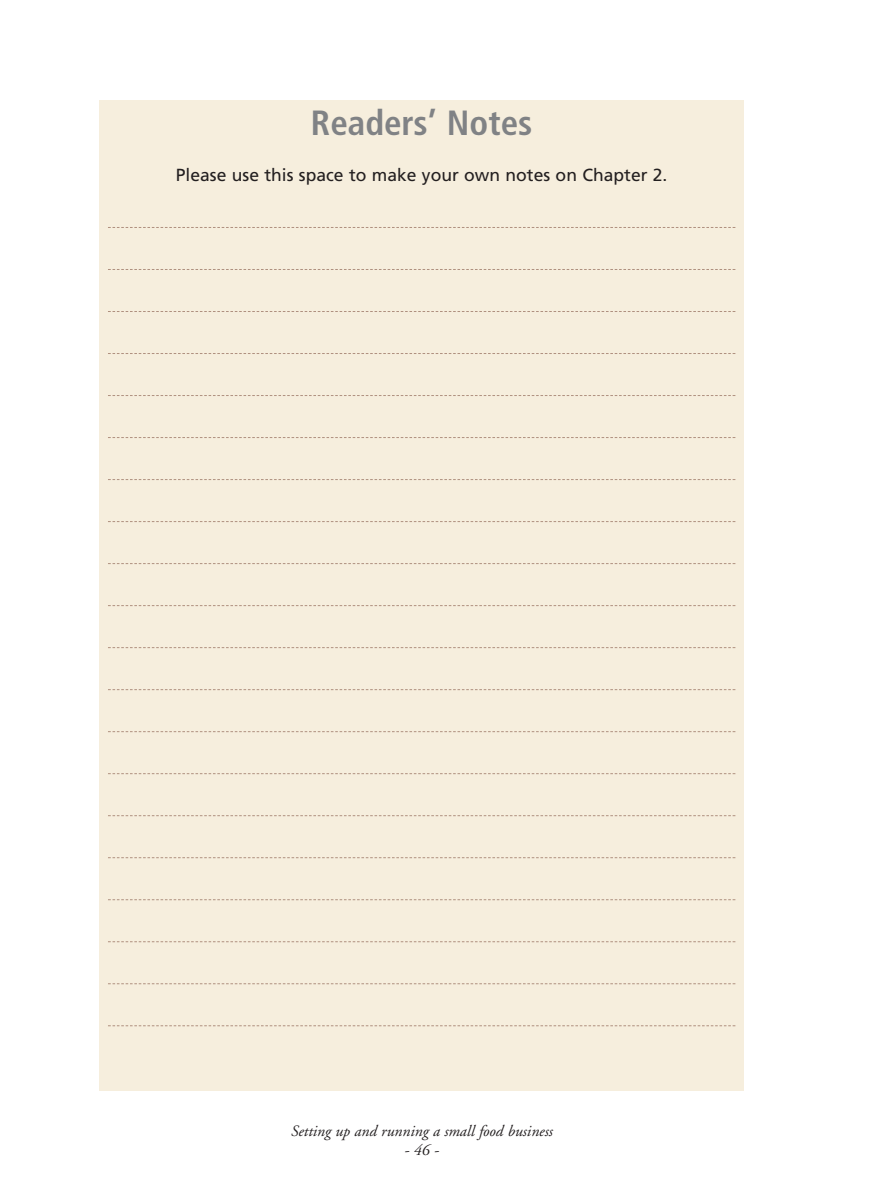
<style>
.page{position:relative;width:893px;height:1191px;background:#fff}
.page>*{position:absolute;margin:0;border:0;box-sizing:border-box;transform-origin:0 0}
.t1{font:700 condensed 35px "Frutiger";color:#808285}
.t2{font:17.5px "Frutiger";color:#231f20}
.t3{font:italic 15.75px "Adobe Garamond";color:#231f20}
</style>
<div class="page">
<div style="left:99px;top:100px;width:645px;height:990px;background:#f6eedd"></div>
<svg style="left:108px;top:227px;width:627px;height:1px"></svg>
<svg style="left:108px;top:269px;width:627px;height:1px"></svg>
<svg style="left:108px;top:311px;width:627px;height:1px"></svg>
<svg style="left:108px;top:353px;width:627px;height:1px"></svg>
<svg style="left:108px;top:395px;width:627px;height:1px"></svg>
<svg style="left:108px;top:437px;width:627px;height:1px"></svg>
<svg style="left:108px;top:479px;width:627px;height:1px"></svg>
<svg style="left:108px;top:521px;width:627px;height:1px"></svg>
<svg style="left:108px;top:563px;width:627px;height:1px"></svg>
<svg style="left:108px;top:605px;width:627px;height:1px"></svg>
<svg style="left:108px;top:647px;width:627px;height:1px"></svg>
<svg style="left:108px;top:689px;width:627px;height:1px"></svg>
<svg style="left:108px;top:731px;width:627px;height:1px"></svg>
<svg style="left:108px;top:773px;width:627px;height:1px"></svg>
<svg style="left:108px;top:815px;width:627px;height:1px"></svg>
<svg style="left:108px;top:857px;width:627px;height:1px"></svg>
<svg style="left:108px;top:899px;width:627px;height:1px"></svg>
<svg style="left:108px;top:941px;width:627px;height:1px"></svg>
<svg style="left:108px;top:983px;width:627px;height:1px"></svg>
<svg style="left:108px;top:1025px;width:627px;height:1px"></svg>
<h1 class="t1" style="left:311px;top:109px;width:223px">Readers’ Notes</h1>
<p class="t2" style="left:176px;top:168px;width:493px">Please use this space to make your own notes on Chapter 2.</p>
<p class="t3" style="left:291px;top:1124px;width:263px">Setting up and running a small food business</p>
<p class="t3" style="left:404px;top:1143px;width:36px">- 46 -</p>
</div>
